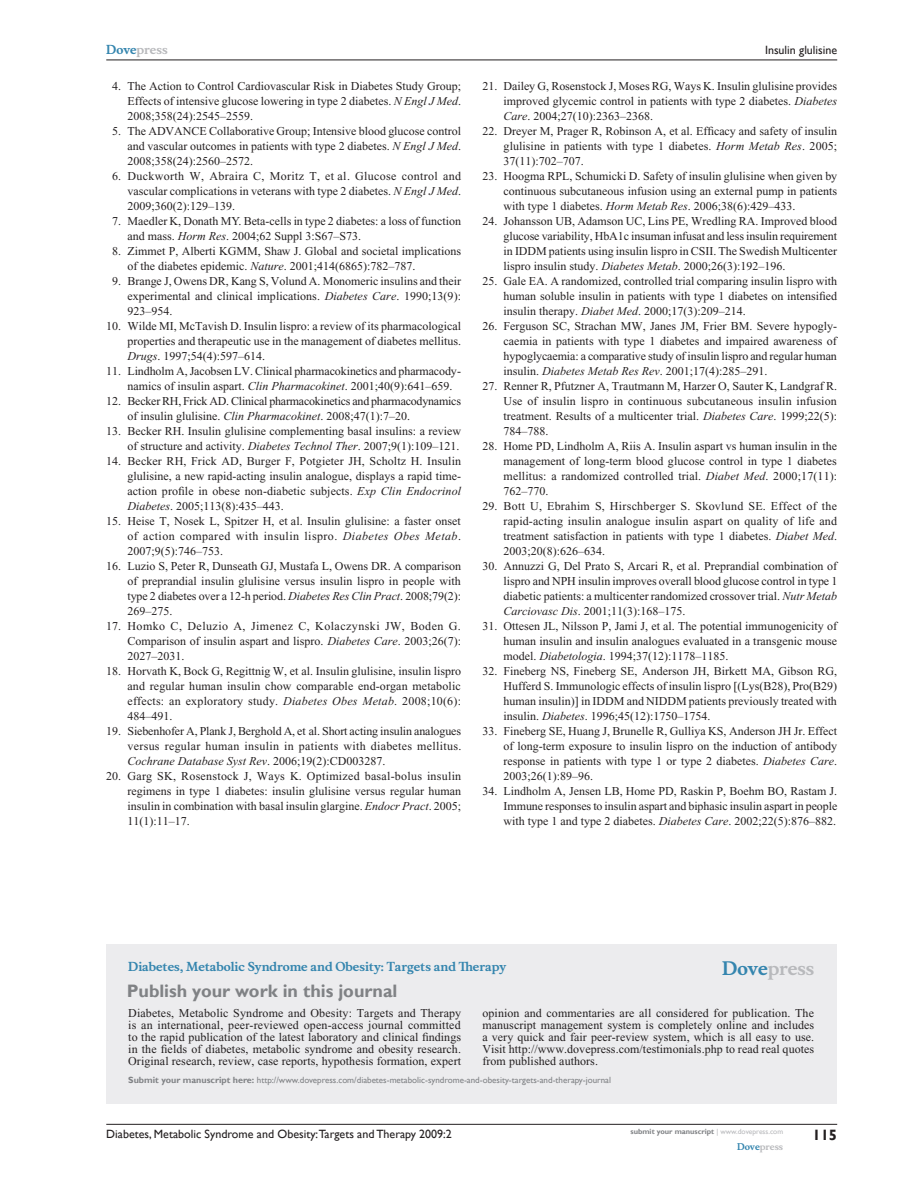
<style>
.page{position:relative;width:918px;height:1188px;background:#fff}
.page>*{position:absolute;margin:0;border:0;box-sizing:border-box;transform-origin:0 0}
.t1{font:700 18px "Gill Sans";color:#808285}
.t2{font:700 18px "Musee";color:#b8b9bc}
.t3{font:700 15px "Gill Sans";color:#231f20}
.t4{font:12px/15px "Times New Roman";color:#231f20;text-align:justify}
.t5{font:12px/15px "Times New Roman";letter-spacing:-.02em;color:#231f20}
.t6{font:12px "Gill Sans";color:#231f20}
.t7{font:700 12px "Musee";color:#3485ae}
.t8{font:700 12px "Musee";color:#b8b9bc}
.t9{font:9px "Gill Sans";color:#808285}
.t10{font:700 9px "Musee";color:#b8b9bc}
.t11{font:700 7.5px "Gill Sans";color:#808285}
.s1{color:#3485ae}
.s2{font-style:italic}
.s3{font-weight:700}
.s4{font-weight:400;color:#b8b9bc}
</style>
<div class="page">
<div style="left:106px;top:944px;width:731px;height:159px;background:#ececee"></div>
<hr style="left:106px;top:1124px;width:731px;height:1px;background:#231f20">
<hr style="left:106px;top:60px;width:731px;height:1px;background:#231f20">
<p class="t8" style="left:106px;top:43px;width:63px"><span class="s1">Dove</span>press</p>
<p class="t6" style="left:765px;top:43px;width:74px">Insulin glulisine</p>
<p class="t4" style="left:128px;top:79px;width:335px;text-indent:-15px">4. The Action to Control Cardiovascular Risk in Diabetes Study Group; Effects of intensive glucose lowering in type 2 diabetes. <span class="s2">N Engl J Med</span>.<br>2008;358(24):2545–2559.</p>
<p class="t4" style="left:128px;top:124px;width:335px;text-indent:-15px">5. The ADVANCE Collaborative Group; Intensive blood glucose control and vascular outcomes in patients with type 2 diabetes. <span class="s2">N Engl J Med</span>.<br>2008;358(24):2560–2572.</p>
<p class="t4" style="left:128px;top:169px;width:335px;text-indent:-15px">6. Duckworth W, Abraira C, Moritz T, et al. Glucose control and vascular complications in veterans with type 2 diabetes. <span class="s2">N Engl J Med</span>.<br>2009;360(2):129–139.</p>
<p class="t4" style="left:128px;top:214px;width:335px;text-indent:-15px">7. Maedler K, Donath MY. Beta-cells in type 2 diabetes: a loss of function and mass. <span class="s2">Horm Res</span>. 2004;62 Suppl 3:S67–S73.</p>
<p class="t4" style="left:128px;top:244px;width:335px;text-indent:-15px">8. Zimmet P, Alberti KGMM, Shaw J. Global and societal implications of the diabetes epidemic. <span class="s2">Nature</span>. 2001;414(6865):782–787.</p>
<p class="t4" style="left:128px;top:274px;width:335px;text-indent:-15px">9. Brange J, Owens DR, Kang S, Volund A. Monomeric insulins and their experimental and clinical implications. <span class="s2">Diabetes Care</span>. 1990;13(9):<br>923–954.</p>
<p class="t4" style="left:128px;top:319px;width:335px;text-indent:-21px">10. Wilde MI, McTavish D. Insulin lispro: a review of its pharmacological properties and therapeutic use in the management of diabetes mellitus.<br><span class="s2">Drugs</span>. 1997;54(4):597–614.</p>
<p class="t4" style="left:128px;top:364px;width:335px;text-indent:-21px">11. Lindholm A, Jacobsen LV. Clinical pharmacokinetics and pharmacody&shy;namics of insulin aspart. <span class="s2">Clin Pharmacokinet</span>. 2001;40(9):641–659.</p>
<p class="t5" style="left:128px;top:394px;width:335px;text-indent:-21px">12. Becker RH, Frick AD. Clinical pharmacokinetics and pharmacodynamics of insulin glulisine. <span class="s2">Clin Pharmacokinet</span>. 2008;47(1):7–20.</p>
<p class="t4" style="left:106px;top:424px;width:356px;text-align:right">13. Becker RH. Insulin glulisine complementing basal insulins: a review of structure and activity. <span class="s2">Diabetes Technol Ther</span>. 2007;9(1):109–121.</p>
<p class="t4" style="left:128px;top:454px;width:335px;text-indent:-21px">14. Becker RH, Frick AD, Burger F, Potgieter JH, Scholtz H. Insulin glulisine, a new rapid-acting insulin analogue, displays a rapid time&shy;action profile in obese non-diabetic subjects. <span class="s2">Exp Clin Endocrinol Diabetes</span>. 2005;113(8):435–443.</p>
<p class="t4" style="left:128px;top:514px;width:335px;text-indent:-21px">15. Heise T, Nosek L, Spitzer H, et al. Insulin glulisine: a faster onset of action compared with insulin lispro. <span class="s2">Diabetes Obes Metab</span>.<br>2007;9(5):746–753.</p>
<p class="t4" style="left:128px;top:559px;width:335px;text-indent:-21px">16. Luzio S, Peter R, Dunseath GJ, Mustafa L, Owens DR. A comparison of preprandial insulin glulisine versus insulin lispro in people with type 2 diabetes over a 12-h period. <span class="s2">Diabetes Res Clin Pract</span>. 2008;79(2):<br>269–275.</p>
<p class="t4" style="left:128px;top:619px;width:335px;text-indent:-21px">17. Homko C, Deluzio A, Jimenez C, Kolaczynski JW, Boden G.<br>Comparison of insulin aspart and lispro. <span class="s2">Diabetes Care</span>. 2003;26(7):<br>2027–2031.</p>
<p class="t4" style="left:128px;top:664px;width:335px;text-indent:-21px">18. Horvath K, Bock G, Regittnig W, et al. Insulin glulisine, insulin lispro and regular human insulin chow comparable end-organ metabolic effects: an exploratory study. <span class="s2">Diabetes Obes Metab</span>. 2008;10(6):<br>484–491.</p>
<p class="t4" style="left:128px;top:724px;width:335px;text-indent:-21px">19. Siebenhofer A, Plank J, Berghold A, et al. Short acting insulin analogues versus regular human insulin in patients with diabetes mellitus.<br><span class="s2">Cochrane Database Syst Rev</span>. 2006;19(2):CD003287.</p>
<p class="t4" style="left:128px;top:769px;width:335px;text-indent:-21px">20. Garg SK, Rosenstock J, Ways K. Optimized basal-bolus insulin regimens in type 1 diabetes: insulin glulisine versus regular human insulin in combination with basal insulin glargine. <span class="s2">Endocr Pract</span>. 2005; 11(1):11–17.</p>
<p class="t4" style="left:504px;top:79px;width:335px;text-indent:-21px">21. Dailey G, Rosenstock J, Moses RG, Ways K. Insulin glulisine provides improved glycemic control in patients with type 2 diabetes. <span class="s2">Diabetes Care</span>. 2004;27(10):2363–2368.</p>
<p class="t4" style="left:504px;top:124px;width:335px;text-indent:-21px">22. Dreyer M, Prager R, Robinson A, et al. Efficacy and safety of insulin glulisine in patients with type 1 diabetes. <span class="s2">Horm Metab Res</span>. 2005; 37(11):702–707.</p>
<p class="t4" style="left:504px;top:169px;width:335px;text-indent:-21px">23. Hoogma RPL, Schumicki D. Safety of insulin glulisine when given by continuous subcutaneous infusion using an external pump in patients with type 1 diabetes. <span class="s2">Horm Metab Res</span>. 2006;38(6):429–433.</p>
<p class="t4" style="left:504px;top:214px;width:335px;text-indent:-21px">24. Johansson UB, Adamson UC, Lins PE, Wredling RA. Improved blood glucose variability, HbA1c insuman infusat and less insulin requirement in IDDM patients using insulin lispro in CSII. The Swedish Multicenter lispro insulin study. <span class="s2">Diabetes Metab</span>. 2000;26(3):192–196.</p>
<p class="t4" style="left:504px;top:274px;width:335px;text-indent:-21px">25. Gale EA. A randomized, controlled trial comparing insulin lispro with human soluble insulin in patients with type 1 diabetes on intensified insulin therapy. <span class="s2">Diabet Med</span>. 2000;17(3):209–214.</p>
<p class="t4" style="left:504px;top:319px;width:335px;text-indent:-21px">26. Ferguson SC, Strachan MW, Janes JM, Frier BM. Severe hypogly&shy;caemia in patients with type 1 diabetes and impaired awareness of hypoglycaemia: a comparative study of insulin lispro and regular human insulin. <span class="s2">Diabetes Metab Res Rev</span>. 2001;17(4):285–291.</p>
<p class="t4" style="left:504px;top:379px;width:335px;text-indent:-21px">27. Renner R, Pfutzner A, Trautmann M, Harzer O, Sauter K, Landgraf R.<br>Use of insulin lispro in continuous subcutaneous insulin infusion treatment. Results of a multicenter trial. <span class="s2">Diabetes Care</span>. 1999;22(5):<br>784–788.</p>
<p class="t4" style="left:504px;top:439px;width:335px;text-indent:-21px">28. Home PD, Lindholm A, Riis A. Insulin aspart vs human insulin in the management of long-term blood glucose control in type 1 diabetes mellitus: a randomized controlled trial. <span class="s2">Diabet Med</span>. 2000;17(11):<br>762–770.</p>
<p class="t4" style="left:504px;top:499px;width:335px;text-indent:-21px">29. Bott U, Ebrahim S, Hirschberger S. Skovlund SE. Effect of the rapid-acting insulin analogue insulin aspart on quality of life and treatment satisfaction in patients with type 1 diabetes. <span class="s2">Diabet Med</span>.<br>2003;20(8):626–634.</p>
<p class="t4" style="left:504px;top:559px;width:335px;text-indent:-21px">30. Annuzzi G, Del Prato S, Arcari R, et al. Preprandial combination of lispro and NPH insulin improves overall blood glucose control in type 1 diabetic patients: a multicenter randomized crossover trial. <span class="s2">Nutr Metab Carciovasc Dis</span>. 2001;11(3):168–175.</p>
<p class="t4" style="left:504px;top:619px;width:335px;text-indent:-21px">31. Ottesen JL, Nilsson P, Jami J, et al. The potential immunogenicity of human insulin and insulin analogues evaluated in a transgenic mouse model. <span class="s2">Diabetologia</span>. 1994;37(12):1178–1185.</p>
<p class="t4" style="left:504px;top:664px;width:335px;text-indent:-21px">32. Fineberg NS, Fineberg SE, Anderson JH, Birkett MA, Gibson RG, Hufferd S. Immunologic effects of insulin lispro [(Lys(B28), Pro(B29) human insulin)] in IDDM and NIDDM patients previously treated with insulin. <span class="s2">Diabetes</span>. 1996;45(12):1750–1754.</p>
<p class="t4" style="left:504px;top:724px;width:335px;text-indent:-21px">33. Fineberg SE, Huang J, Brunelle R, Gulliya KS, Anderson JH Jr. Effect of long-term exposure to insulin lispro on the induction of antibody response in patients with type 1 or type 2 diabetes. <span class="s2">Diabetes Care</span>.<br>2003;26(1):89–96.</p>
<p class="t4" style="left:504px;top:784px;width:335px;text-indent:-21px">34. Lindholm A, Jensen LB, Home PD, Raskin P, Boehm BO, Rastam J.<br>Immune responses to insulin aspart and biphasic insulin aspart in people with type 1 and type 2 diabetes. <span class="s2">Diabetes Care</span>. 2002;22(5):876–882.</p>
<p class="t7" style="left:128px;top:959px;width:379px">Diabetes, Metabolic Syndrome and Obesity: Targets and Therapy</p>
<h1 class="t1" style="left:127px;top:980px;width:272px">Publish your work in this journal</h1>
<h1 class="t2" style="left:722px;top:958px;width:94px"><span class="s1">Dove</span>press</h1>
<p class="t4" style="left:128px;top:1007px;width:334px;line-height:12px">Diabetes, Metabolic Syndrome and Obesity: Targets and Therapy is an international, peer-reviewed open-access journal committed to the rapid publication of the latest laboratory and clinical findings in the fields of diabetes, metabolic syndrome and obesity research.<br>Original research, review, case reports, hypothesis formation, expert</p>
<p class="t4" style="left:482px;top:1007px;width:333px;line-height:12px">opinion and commentaries are all considered for publication. The manuscript management system is completely online and includes a very quick and fair peer-review system, which is all easy to use.<br>Visit http://www.dovepress.com/testimonials.php to read real quotes from published authors.</p>
<p class="t9" style="left:128px;top:1075px;width:484px"><span class="s3">Submit your manuscript here:</span> http://www.dovepress.com/diabetes-metabolic-syndrome-and-obesity-targets-and-therapy-journal</p>
<p class="t6" style="left:106px;top:1127px;width:347px">Diabetes, Metabolic Syndrome and Obesity:Targets and Therapy 2009:2</p>
<p class="t11" style="left:631px;top:1127px;width:154px">submit your manuscript <span class="s4">| www.dovepress.com</span></p>
<p class="t10" style="left:737px;top:1141px;width:48px"><span class="s1">Dove</span>press</p>
<p class="t3" style="left:812px;top:1126px;width:26px">115</p>
</div>
